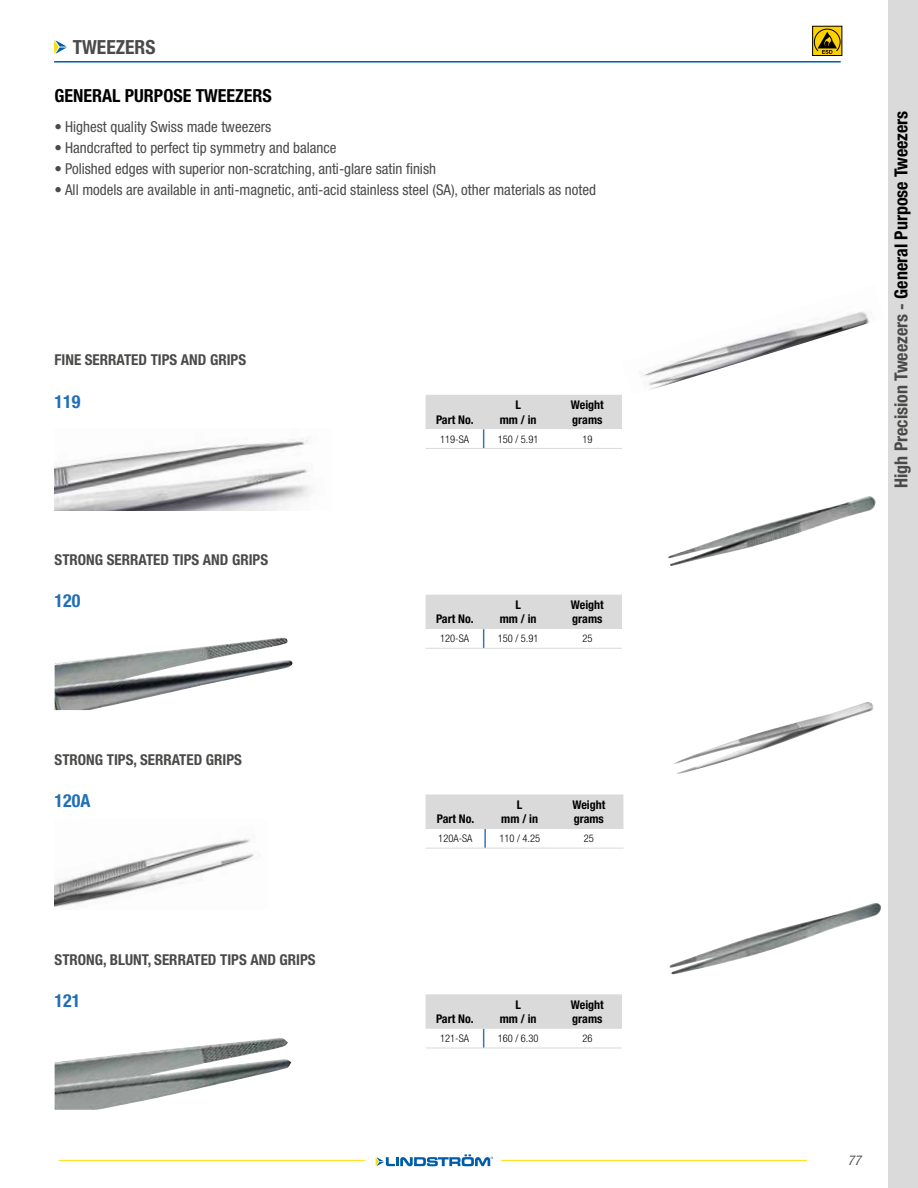
<style>
.page{position:relative;width:918px;height:1188px;background:#fff}
.page>*{position:absolute;margin:0;border:0;box-sizing:border-box;transform-origin:0 0}
.t1{font:700 condensed 19.5px "Helvetica Neue LT Std";color:#4a4a49}
.t2{font:700 condensed 18px "Helvetica Neue LT Std";color:#4a4a49}
.t3{font:700 condensed 18px "Helvetica Neue LT Std";color:#000}
.t4{font:700 condensed 18px "Helvetica Neue LT Std";color:#206fb7}
.t5{font:condensed 15px "Helvetica Neue LT Std";color:#4a4a49}
.t6{font:700 condensed 15px "Helvetica Neue LT Std";color:#4a4a49}
.t7{font:italic condensed 13.5px "Helvetica Neue LT Std";color:#575756}
.t8{font:700 condensed 12px/14.4px "Helvetica Neue LT Std";color:#000;text-align:center}
.t9{font:300 condensed 10.5px "Helvetica Neue LT Std";color:#000}
.s1{color:#000}
</style>
<div class="page">
<div style="left:888px;top:0;width:30px;height:1188px;background:#dadada"></div>
<hr style="left:59px;top:1160px;width:306px;height:1px;background:#fd0">
<svg style="left:376px;top:1154px;width:117px;height:12px"></svg>
<hr style="left:501px;top:1160px;width:306px;height:1px;background:#fd0">
<img style="left:55px;top:439px;width:256px;height:71px">
<img style="left:639px;top:311px;width:233px;height:79px">
<img style="left:668px;top:496px;width:208px;height:70px">
<img style="left:55px;top:638px;width:237px;height:72px">
<img style="left:674px;top:702px;width:193px;height:63px">
<img style="left:55px;top:839px;width:199px;height:68px">
<img style="left:55px;top:1038px;width:236px;height:72px">
<img style="left:669px;top:903px;width:212px;height:72px">
<hr style="left:426px;top:448px;width:58px;height:1px;background:#dadada">
<hr style="left:484px;top:448px;width:69px;height:1px;background:#dadada">
<hr style="left:553px;top:448px;width:69px;height:1px;background:#dadada">
<svg style="left:426px;top:395px;width:196px;height:53px"></svg>
<hr style="left:426px;top:648px;width:58px;height:1px;background:#dadada">
<hr style="left:484px;top:648px;width:69px;height:1px;background:#dadada">
<hr style="left:553px;top:648px;width:69px;height:1px;background:#dadada">
<svg style="left:426px;top:595px;width:196px;height:53px"></svg>
<hr style="left:426px;top:848px;width:59px;height:1px;background:#dadada">
<hr style="left:485px;top:848px;width:69px;height:1px;background:#dadada">
<hr style="left:554px;top:848px;width:69px;height:1px;background:#dadada">
<svg style="left:426px;top:794px;width:197px;height:54px"></svg>
<hr style="left:426px;top:1048px;width:58px;height:1px;background:#dadada">
<hr style="left:484px;top:1048px;width:69px;height:1px;background:#dadada">
<hr style="left:553px;top:1048px;width:69px;height:1px;background:#dadada">
<svg style="left:426px;top:994px;width:196px;height:54px"></svg>
<hr style="left:54px;top:61px;width:787px;height:2px;background:#005da9">
<svg style="left:54px;top:40px;width:13px;height:14px"></svg>
<svg style="left:814px;top:28px;width:26px;height:1px"></svg>
<div style="left:812px;top:26px;width:30px;height:30px;border:1px solid #000"></div>
<svg style="left:814px;top:29px;width:27px;height:25px"></svg>
<h1 class="t1" style="left:73px;top:35px;width:84px">TWEEZERS</h1>
<p class="t3" style="left:55px;top:85px;width:219px">GENERAL PURPOSE TWEEZERS</p>
<p class="t5" style="left:55px;top:118px;width:218px">• Highest quality Swiss made tweezers</p>
<p class="t5" style="left:55px;top:139px;width:283px">• Handcrafted to perfect tip symmetry and balance</p>
<p class="t5" style="left:55px;top:160px;width:383px">• Polished edges with superior non-scratching, anti-glare satin finish</p>
<p class="t5" style="left:55px;top:181px;width:543px">• All models are available in anti-magnetic, anti-acid stainless steel (SA), other materials as noted</p>
<p class="t6" style="left:55px;top:351px;width:193px">FINE SERRATED TIPS AND GRIPS</p>
<p class="t4" style="left:55px;top:390px;width:27px">119</p>
<p class="t6" style="left:55px;top:551px;width:215px">STRONG SERRATED TIPS AND GRIPS</p>
<p class="t4" style="left:55px;top:590px;width:27px">120</p>
<p class="t6" style="left:55px;top:750px;width:189px">STRONG TIPS, SERRATED GRIPS</p>
<p class="t4" style="left:55px;top:790px;width:37px">120A</p>
<p class="t6" style="left:55px;top:950px;width:263px">STRONG, BLUNT, SERRATED TIPS AND GRIPS</p>
<p class="t4" style="left:55px;top:990px;width:27px">121</p>
<p class="t8" style="left:436px;top:412px;width:39px">Part No.</p>
<p class="t8" style="left:500px;top:398px;width:38px">L<br>mm / in</p>
<p class="t8" style="left:571px;top:398px;width:34px;text-align:left">Weight grams</p>
<p class="t9" style="left:440px;top:433px;width:30px">119-SA</p>
<p class="t9" style="left:498px;top:433px;width:42px">150 / 5.91</p>
<p class="t9" style="left:582px;top:433px;width:12px">19</p>
<p class="t8" style="left:436px;top:612px;width:39px">Part No.</p>
<p class="t8" style="left:500px;top:597px;width:38px">L<br>mm / in</p>
<p class="t8" style="left:571px;top:597px;width:34px;text-align:left">Weight grams</p>
<p class="t9" style="left:440px;top:633px;width:30px">120-SA</p>
<p class="t9" style="left:498px;top:633px;width:42px">150 / 5.91</p>
<p class="t9" style="left:582px;top:633px;width:12px">25</p>
<p class="t8" style="left:437px;top:812px;width:39px">Part No.</p>
<p class="t8" style="left:501px;top:797px;width:38px">L<br>mm / in</p>
<p class="t8" style="left:572px;top:797px;width:34px;text-align:left">Weight grams</p>
<p class="t9" style="left:438px;top:833px;width:36px">120A-SA</p>
<p class="t9" style="left:499px;top:833px;width:42px">110 / 4.25</p>
<p class="t9" style="left:584px;top:833px;width:12px">25</p>
<p class="t8" style="left:436px;top:1011px;width:39px">Part No.</p>
<p class="t8" style="left:500px;top:997px;width:38px">L<br>mm / in</p>
<p class="t8" style="left:571px;top:997px;width:34px;text-align:left">Weight grams</p>
<p class="t9" style="left:440px;top:1032px;width:30px">121-SA</p>
<p class="t9" style="left:498px;top:1032px;width:42px">160 / 6.30</p>
<p class="t9" style="left:582px;top:1032px;width:12px">26</p>
<p class="t2" style="left:890px;top:488px;width:379px;rotate:-90deg">High Precision Tweezers - <span class="s1">General Purpose Tweezers</span></p>
<p class="t7" style="left:848px;top:1153px;width:14px">77</p>
</div>
